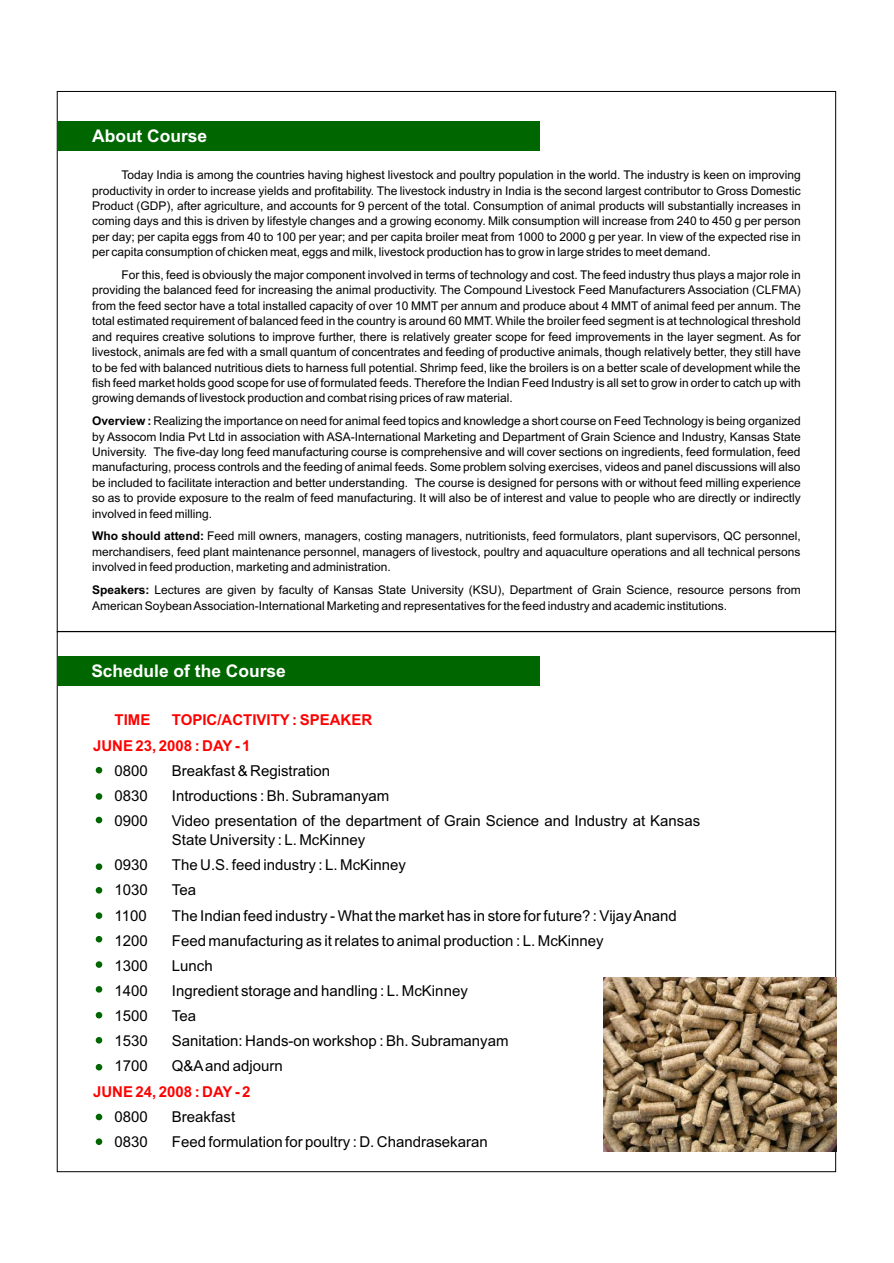
<style>
.page{position:relative;width:894px;height:1263px;background:#fff}
.page>*{position:absolute;margin:0;border:0;box-sizing:border-box;transform-origin:0 0}
.t1{font:700 17.4px "Arial";color:#fff}
.t2{font:15px/19.2px "Arial";color:#000}
.t3{font:700 15px/25.2px "Arial";color:#f00}
.t4{font:12px/15.5px "Arial";color:#000;text-align:justify}
.s1{font-weight:700}
</style>
<div class="page">
<div style="left:57px;top:656px;width:483px;height:30px;background:#060"></div>
<div style="left:57px;top:121px;width:483px;height:30px;background:#060"></div>
<img style="left:604px;top:977px;width:232px;height:174px">
<div style="left:96px;top:767px;width:6px;height:7px;background:#060;border-radius:50%"></div>
<div style="left:96px;top:793px;width:6px;height:7px;background:#060;border-radius:50%"></div>
<svg style="left:96px;top:817px;width:6px;height:6px"></svg>
<div style="left:96px;top:863px;width:6px;height:7px;background:#060;border-radius:50%"></div>
<div style="left:96px;top:887px;width:6px;height:7px;background:#060;border-radius:50%"></div>
<div style="left:96px;top:912px;width:6px;height:7px;background:#060;border-radius:50%"></div>
<div style="left:96px;top:936px;width:6px;height:7px;background:#060;border-radius:50%"></div>
<div style="left:96px;top:961px;width:6px;height:7px;background:#060;border-radius:50%"></div>
<div style="left:96px;top:986px;width:6px;height:7px;background:#060;border-radius:50%"></div>
<svg style="left:96px;top:1012px;width:6px;height:6px"></svg>
<div style="left:96px;top:1037px;width:6px;height:7px;background:#060;border-radius:50%"></div>
<svg style="left:96px;top:1064px;width:6px;height:6px"></svg>
<svg style="left:96px;top:1114px;width:6px;height:6px"></svg>
<div style="left:96px;top:1138px;width:6px;height:7px;background:#060;border-radius:50%"></div>
<h1 class="t1" style="left:92px;top:129px;width:117px">About Course</h1>
<p class="t4" style="left:92px;top:168px;width:710px;text-indent:30px">Today India is among the countries having highest livestock and poultry population in the world. The industry is keen on improving productivity in order to increase yields and profitability. The livestock industry in India is the second largest contributor to Gross Domestic Product (GDP), after agriculture, and accounts for 9 percent of the total. Consumption of animal products will substantially increases in coming days and this is driven by lifestyle changes and a growing economy. Milk consumption will increase from 240 to 450 g per person per day; per capita eggs from 40 to 100 per year; and per capita broiler meat from 1000 to 2000 g per year. In view of the expected rise in per capita consumption of chicken meat, eggs and milk, livestock production has to grow in large strides to meet demand.</p>
<p class="t4" style="left:92px;top:268px;width:710px;text-indent:30px">For this, feed is obviously the major component involved in terms of technology and cost. The feed industry thus plays a major role in providing the balanced feed for increasing the animal productivity. The Compound Livestock Feed Manufacturers Association (CLFMA) from the feed sector have a total installed capacity of over 10 MMT per annum and produce about 4 MMT of animal feed per annum. The total estimated requirement of balanced feed in the country is around 60 MMT. While the broiler feed segment is at technological threshold and requires creative solutions to improve further, there is relatively greater scope for feed improvements in the layer segment. As for livestock, animals are fed with a small quantum of concentrates and feeding of productive animals, though relatively better, they still have to be fed with balanced nutritious diets to harness full potential. Shrimp feed, like the broilers is on a better scale of development while the fish feed market holds good scope for use of formulated feeds. Therefore the Indian Feed Industry is all set to grow in order to catch up with growing demands of livestock production and combat rising prices of raw material.</p>
<p class="t4" style="left:92px;top:414px;width:710px"><span class="s1">Overview :</span> Realizing the importance on need for animal feed topics and knowledge a short course on Feed Technology is being organized by Assocom India Pvt Ltd in association with ASA-International Marketing and Department of Grain Science and Industry, Kansas State University. The five-day long feed manufacturing course is comprehensive and will cover sections on ingredients, feed formulation, feed manufacturing, process controls and the feeding of animal feeds. Some problem solving exercises, videos and panel discussions will also be included to facilitate interaction and better understanding. The course is designed for persons with or without feed milling experience so as to provide exposure to the realm of feed manufacturing. It will also be of interest and value to people who are directly or indirectly involved in feed milling.</p>
<p class="t4" style="left:92px;top:530px;width:710px"><span class="s1">Who should attend:</span> Feed mill owners, managers, costing managers, nutritionists, feed formulators, plant supervisors, QC personnel, merchandisers, feed plant maintenance personnel, managers of livestock, poultry and aquaculture operations and all technical persons involved in feed production, marketing and administration.</p>
<p class="t4" style="left:92px;top:583px;width:710px"><span class="s1">Speakers:</span> Lectures are given by faculty of Kansas State University (KSU), Department of Grain Science, resource persons from<br>American Soybean Association-International Marketing and representatives for the feed industry and academic institutions.</p>
<h1 class="t1" style="left:91px;top:665px;width:196px">Schedule of the Course</h1>
<p class="t3" style="left:93px;top:709px;width:281px;text-indent:79px">TOPIC/ACTIVITY : SPEAKER<br>JUNE 23, 2008 : DAY - 1</p>
<p class="t3" style="left:115px;top:709px;width:37px">TIME</p>
<p class="t2" style="left:115px;top:762px;width:35px">0800</p>
<p class="t2" style="left:172px;top:762px;width:160px">Breakfast &amp; Registration</p>
<p class="t2" style="left:115px;top:787px;width:35px">0830</p>
<p class="t2" style="left:172px;top:787px;width:219px">Introductions : Bh. Subramanyam</p>
<p class="t2" style="left:115px;top:812px;width:35px">0900</p>
<p class="t2" style="left:172px;top:812px;width:530px">Video presentation of the department of Grain Science and Industry at Kansas<br>State University : L. McKinney</p>
<p class="t2" style="left:115px;top:857px;width:35px">0930</p>
<p class="t2" style="left:172px;top:857px;width:236px">The U.S. feed industry : L. McKinney</p>
<p class="t2" style="left:115px;top:882px;width:35px">1030</p>
<p class="t2" style="left:172px;top:882px;width:26px">Tea</p>
<p class="t2" style="left:115px;top:907px;width:34px">1100</p>
<p class="t2" style="left:172px;top:907px;width:507px">The Indian feed industry - What the market has in store for future? : Vijay Anand</p>
<p class="t2" style="left:115px;top:932px;width:35px">1200</p>
<p class="t2" style="left:172px;top:932px;width:433px">Feed manufacturing as it relates to animal production : L. McKinney</p>
<p class="t2" style="left:115px;top:957px;width:35px">1300</p>
<p class="t2" style="left:172px;top:957px;width:42px">Lunch</p>
<p class="t2" style="left:115px;top:983px;width:35px">1400</p>
<p class="t2" style="left:172px;top:983px;width:297px">Ingredient storage and handling : L. McKinney</p>
<p class="t2" style="left:115px;top:1008px;width:35px">1500</p>
<p class="t2" style="left:172px;top:1008px;width:26px">Tea</p>
<p class="t2" style="left:115px;top:1033px;width:35px">1530</p>
<p class="t2" style="left:172px;top:1033px;width:338px">Sanitation: Hands-on workshop : Bh. Subramanyam</p>
<p class="t2" style="left:115px;top:1058px;width:35px">1700</p>
<p class="t2" style="left:172px;top:1058px;width:112px">Q&amp;A and adjourn</p>
<p class="t2" style="left:115px;top:1108px;width:35px">0800</p>
<p class="t2" style="left:172px;top:1108px;width:65px">Breakfast</p>
<p class="t2" style="left:115px;top:1133px;width:35px">0830</p>
<p class="t2" style="left:172px;top:1133px;width:317px">Feed formulation for poultry : D. Chandrasekaran</p>
<p class="t3" style="left:93px;top:1080px;width:159px">JUNE 24, 2008 : DAY - 2</p>
</div>
